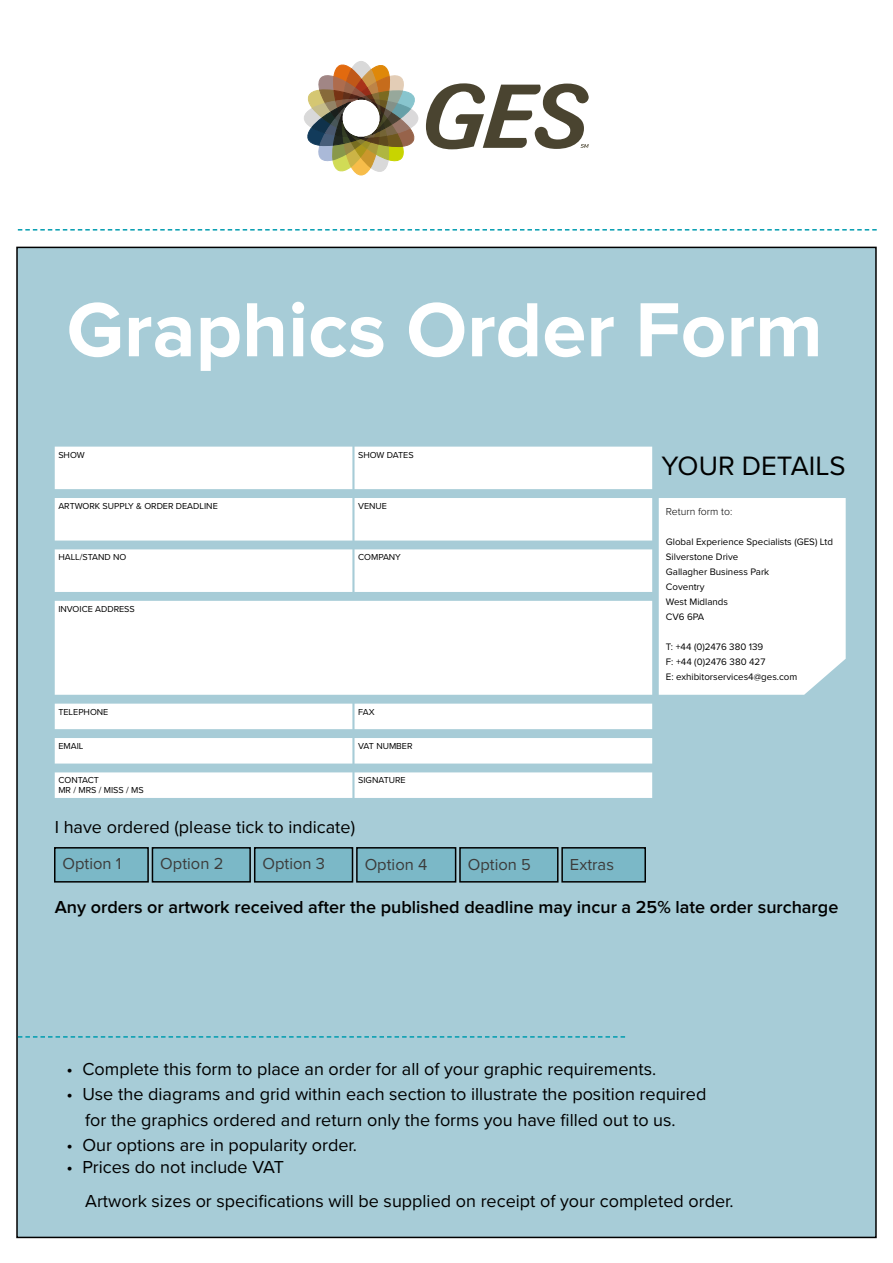
<style>
.page{position:relative;width:893px;height:1263px;background:#fff}
.page>*{position:absolute;margin:0;border:0;box-sizing:border-box;transform-origin:0 0}
.t1{font:700 79.5px "Proxima Nova";color:#fff}
.t2{font:27.6px "Proxima Nova";color:#000}
.t3{font:18px/25.5px "Proxima Nova";color:#000}
.t4{font:600 18px "Proxima Nova";color:#000}
.t5{font:16.5px "Proxima Nova";color:#3c3c3b}
.t6{font:300 10.5px "Proxima Nova";color:#000}
.t7{font:9.75px/15px "Proxima Nova";color:#000}
.t8{font:9px "Proxima Nova";color:#000}
</style>
<div class="page">
<div style="left:16px;top:246px;width:861px;height:993px;background:#a7ccd7"></div>
<svg style="left:55px;top:601px;width:597px;height:94px"></svg>
<svg style="left:55px;top:447px;width:597px;height:42px"></svg>
<svg style="left:659px;top:498px;width:187px;height:197px"></svg>
<svg style="left:55px;top:498px;width:597px;height:42px"></svg>
<svg style="left:55px;top:549px;width:597px;height:43px"></svg>
<svg style="left:55px;top:704px;width:597px;height:25px"></svg>
<svg style="left:55px;top:738px;width:597px;height:25px"></svg>
<svg style="left:55px;top:772px;width:597px;height:26px"></svg>
<svg style="left:18px;top:1036px;width:607px;height:2px"></svg>
<svg style="left:18px;top:229px;width:859px;height:2px"></svg>
<svg style="left:53px;top:846px;width:594px;height:37px;background:#70a5b2"></svg>
<svg style="left:304px;top:61px;width:114px;height:114px"></svg>
<svg style="left:426px;top:83px;width:163px;height:66px"></svg>
<h1 class="t1" style="left:67px;top:293px;width:758px">Graphics Order Form</h1>
<p class="t8" style="left:58px;top:448px;width:28px">SHOW</p>
<p class="t8" style="left:58px;top:499px;width:161px">ARTWORK SUPPLY &amp; ORDER DEADLINE</p>
<p class="t8" style="left:58px;top:551px;width:70px">HALL/STAND NO</p>
<p class="t8" style="left:58px;top:602px;width:78px">INVOICE ADDRESS</p>
<p class="t8" style="left:58px;top:705px;width:52px">TELEPHONE</p>
<p class="t8" style="left:58px;top:739px;width:27px">EMAIL</p>
<p class="t8" style="left:58px;top:774px;width:42px">CONTACT</p>
<p class="t8" style="left:58px;top:784px;width:87px">MR / MRS / MISS / MS</p>
<p class="t8" style="left:358px;top:448px;width:57px">SHOW DATES</p>
<p class="t8" style="left:358px;top:499px;width:30px">VENUE</p>
<p class="t8" style="left:358px;top:551px;width:44px">COMPANY</p>
<p class="t8" style="left:358px;top:705px;width:18px">FAX</p>
<p class="t8" style="left:358px;top:739px;width:56px">VAT NUMBER</p>
<p class="t8" style="left:358px;top:774px;width:49px">SIGNATURE</p>
<p class="t3" style="left:55px;top:814px;width:302px">I have ordered (please tick to indicate)</p>
<p class="t5" style="left:63px;top:852px;width:61px">Option 1</p>
<p class="t5" style="left:160px;top:852px;width:65px">Option 2</p>
<p class="t5" style="left:262px;top:852px;width:64px">Option 3</p>
<p class="t5" style="left:365px;top:852px;width:64px">Option 4</p>
<p class="t5" style="left:468px;top:852px;width:65px">Option 5</p>
<p class="t5" style="left:570px;top:852px;width:46px">Extras</p>
<h2 class="t2" style="left:661px;top:445px;width:186px">YOUR DETAILS</h2>
<p class="t6" style="left:666px;top:507px;width:68px">Return form to:</p>
<p class="t7" style="left:666px;top:534px;width:169px">Global Experience Specialists (GES) Ltd<br>Silverstone Drive<br>Gallagher Business Park<br>Coventry<br>West Midlands<br>CV6 6PA</p>
<p class="t7" style="left:666px;top:639px;width:133px">T: +44 (0)2476 380 139<br>F: +44 (0)2476 380 427<br>E: exhibitorservices4@ges.com</p>
<p class="t4" style="left:55px;top:897px;width:785px">Any orders or artwork received after the published deadline may incur a 25% late order surcharge</p>
<p class="t3" style="left:67px;top:1055px;width:591px">• Complete this form to place an order for all of your graphic requirements.</p>
<p class="t3" style="left:85px;top:1080px;width:623px;text-indent:-19px">• Use the diagrams and grid within each section to illustrate the position required for the graphics ordered and return only the forms you have filled out to us.</p>
<p class="t3" style="left:67px;top:1131px;width:292px">• Our options are in popularity order.</p>
<p class="t3" style="left:85px;top:1149px;width:650px;line-height:34.2px;text-indent:-19px">• Prices do not include VAT<br>Artwork sizes or specifications will be supplied on receipt of your completed order.</p>
</div>
